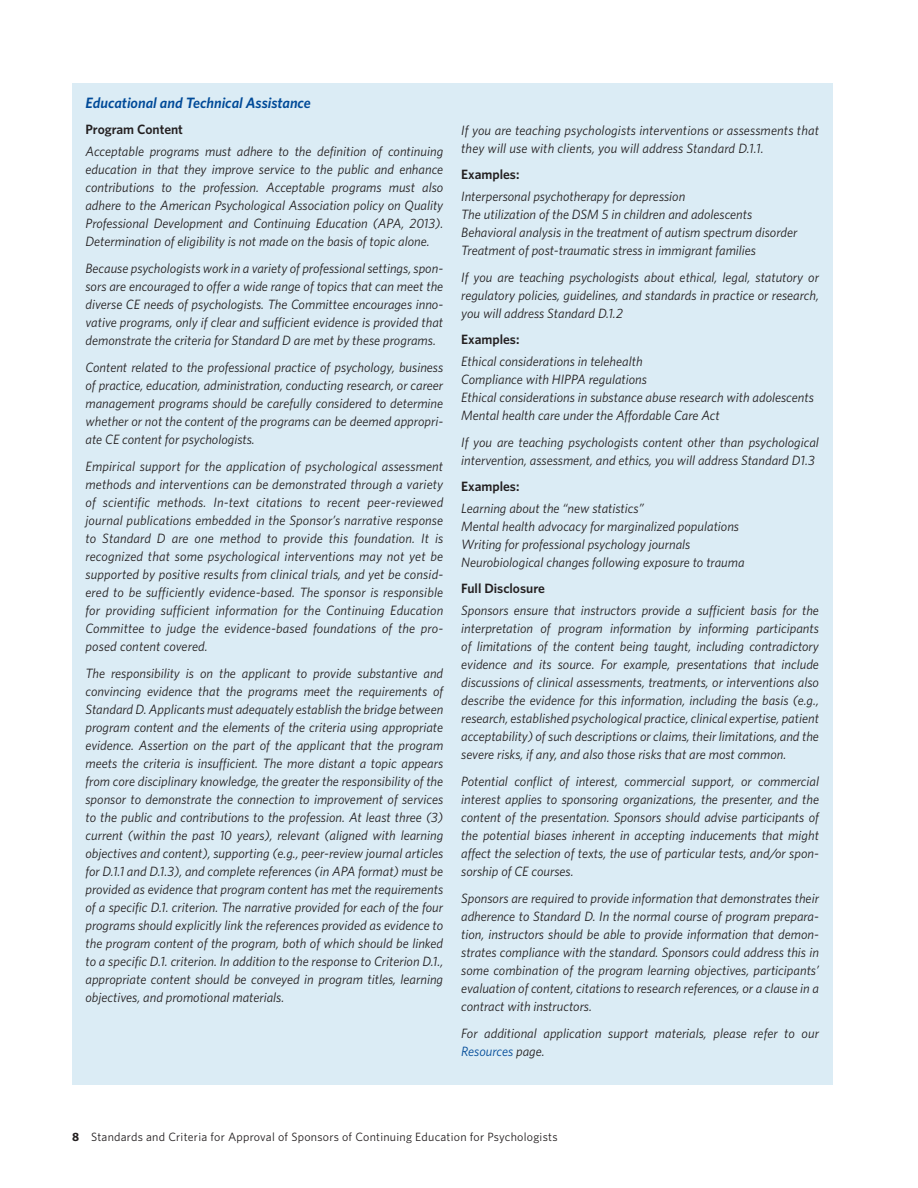
<style>
.page{position:relative;width:918px;height:1188px;background:#fff}
.page>*{position:absolute;margin:0;border:0;box-sizing:border-box;transform-origin:0 0}
.ET_H1{font:italic 600 15px "Whitney";color:#004a98}
.ET_TX{font:italic 13.5px/18px "Whitney";color:#231f20;text-align:justify}
.ET_H2{font:600 13.5px "Whitney";color:#231f20}
.t1{font:12px "Whitney";letter-spacing:.02em;color:#231f20}
.s1{color:#004a98}
.s2{font-weight:700}
</style>
<div class="page">
<div style="left:72px;top:83px;width:760px;height:1001px;background:#dbecf5"></div>
<p class="ET_H1" style="left:86px;top:93px;width:227px">Educational and Technical Assistance</p>
<p class="ET_H2" style="left:86px;top:120px;width:99px">Program Content</p>
<p class="ET_TX" style="left:86px;top:142px;width:359px">Acceptable programs must adhere to the definition of continuing education in that they improve service to the public and enhance contributions to the profession. Acceptable programs must also adhere to the American Psychological Association policy on Quality Professional Development and Continuing Education (APA, 2013).<br>Determination of eligibility is not made on the basis of topic alone.</p>
<p class="ET_TX" style="left:86px;top:259px;width:359px">Because psychologists work in a variety of professional settings, spon&shy;sors are encouraged to offer a wide range of topics that can meet the diverse CE needs of psychologists. The Committee encourages inno&shy;vative programs, only if clear and sufficient evidence is provided that demonstrate the criteria for Standard D are met by these programs.</p>
<p class="ET_TX" style="left:86px;top:358px;width:359px">Content related to the professional practice of psychology, business of practice, education, administration, conducting research, or career management programs should be carefully considered to determine whether or not the content of the programs can be deemed appropri&shy;ate CE content for psychologists.</p>
<p class="ET_TX" style="left:86px;top:457px;width:359px">Empirical support for the application of psychological assessment methods and interventions can be demonstrated through a variety of scientific methods. In-text citations to recent peer-reviewed journal publications embedded in the Sponsor’s narrative response to Standard D are one method to provide this foundation. It is recognized that some psychological interventions may not yet be supported by positive results from clinical trials, and yet be consid&shy;ered to be sufficiently evidence-based. The sponsor is responsible for providing sufficient information for the Continuing Education Committee to judge the evidence-based foundations of the pro&shy;posed content covered.</p>
<p class="ET_TX" style="left:86px;top:664px;width:359px">The responsibility is on the applicant to provide substantive and convincing evidence that the programs meet the requirements of Standard D. Applicants must adequately establish the bridge between program content and the elements of the criteria using appropriate evidence. Assertion on the part of the applicant that the program meets the criteria is insufficient. The more distant a topic appears from core disciplinary knowledge, the greater the responsibility of the sponsor to demonstrate the connection to improvement of services to the public and contributions to the profession. At least three (3) current (within the past 10 years), relevant (aligned with learning objectives and content), supporting (e.g., peer-review journal articles for D.1.1 and D.1.3), and complete references (in APA format) must be provided as evidence that program content has met the requirements of a specific D.1. criterion. The narrative provided for each of the four programs should explicitly link the references provided as evidence to the program content of the program, both of which should be linked to a specific D.1. criterion. In addition to the response to Criterion D.1., appropriate content should be conveyed in program titles, learning objectives, and promotional materials.</p>
<p class="ET_TX" style="left:461px;top:121px;width:359px">If you are teaching psychologists interventions or assessments that they will use with clients, you will address Standard D.1.1.</p>
<p class="ET_H2" style="left:461px;top:165px;width:60px">Examples:</p>
<p class="ET_TX" style="left:461px;top:187px;width:338px;text-align:left">Interpersonal psychotherapy for depression<br>The utilization of the DSM 5 in children and adolescents Behavioral analysis in the treatment of autism spectrum disorder Treatment of post-traumatic stress in immigrant families</p>
<p class="ET_TX" style="left:461px;top:268px;width:359px">If you are teaching psychologists about ethical, legal, statutory or regulatory policies, guidelines, and standards in practice or research, you will address Standard D.1.2</p>
<p class="ET_H2" style="left:461px;top:330px;width:60px">Examples:</p>
<p class="ET_TX" style="left:461px;top:352px;width:354px;text-align:left">Ethical considerations in telehealth<br>Compliance with HIPPA regulations<br>Ethical considerations in substance abuse research with adolescents Mental health care under the Affordable Care Act</p>
<p class="ET_TX" style="left:461px;top:433px;width:359px">If you are teaching psychologists content other than psychological intervention, assessment, and ethics, you will address Standard D1.3</p>
<p class="ET_H2" style="left:461px;top:477px;width:60px">Examples:</p>
<p class="ET_TX" style="left:461px;top:499px;width:285px;text-align:left">Learning about the “new statistics”<br>Mental health advocacy for marginalized populations Writing for professional psychology journals Neurobiological changes following exposure to trauma</p>
<p class="ET_H2" style="left:461px;top:579px;width:85px">Full Disclosure</p>
<p class="ET_TX" style="left:461px;top:601px;width:359px">Sponsors ensure that instructors provide a sufficient basis for the interpretation of program information by informing participants of limitations of the content being taught, including contradictory evidence and its source. For example, presentations that include discussions of clinical assessments, treatments, or interventions also describe the evidence for this information, including the basis (e.g., research, established psychological practice, clinical expertise, patient acceptability) of such descriptions or claims, their limitations, and the severe risks, if any, and also those risks that are most common.</p>
<p class="ET_TX" style="left:461px;top:772px;width:359px">Potential conflict of interest, commercial support, or commercial interest applies to sponsoring organizations, the presenter, and the content of the presentation. Sponsors should advise participants of the potential biases inherent in accepting inducements that might affect the selection of texts, the use of particular tests, and/or spon&shy;sorship of CE courses.</p>
<p class="ET_TX" style="left:461px;top:889px;width:359px">Sponsors are required to provide information that demonstrates their adherence to Standard D. In the normal course of program prepara&shy;tion, instructors should be able to provide information that demon&shy;strates compliance with the standard. Sponsors could address this in some combination of the program learning objectives, participants’ evaluation of content, citations to research references, or a clause in a contract with instructors.</p>
<p class="ET_TX" style="left:461px;top:1024px;width:359px">For additional application support materials, please refer to our<br><span class="s1">Resources</span> page.</p>
<p class="t1" style="left:72px;top:1129px;width:487px"><span class="s2">8</span> Standards and Criteria for Approval of Sponsors of Continuing Education for Psychologists</p>
</div>
